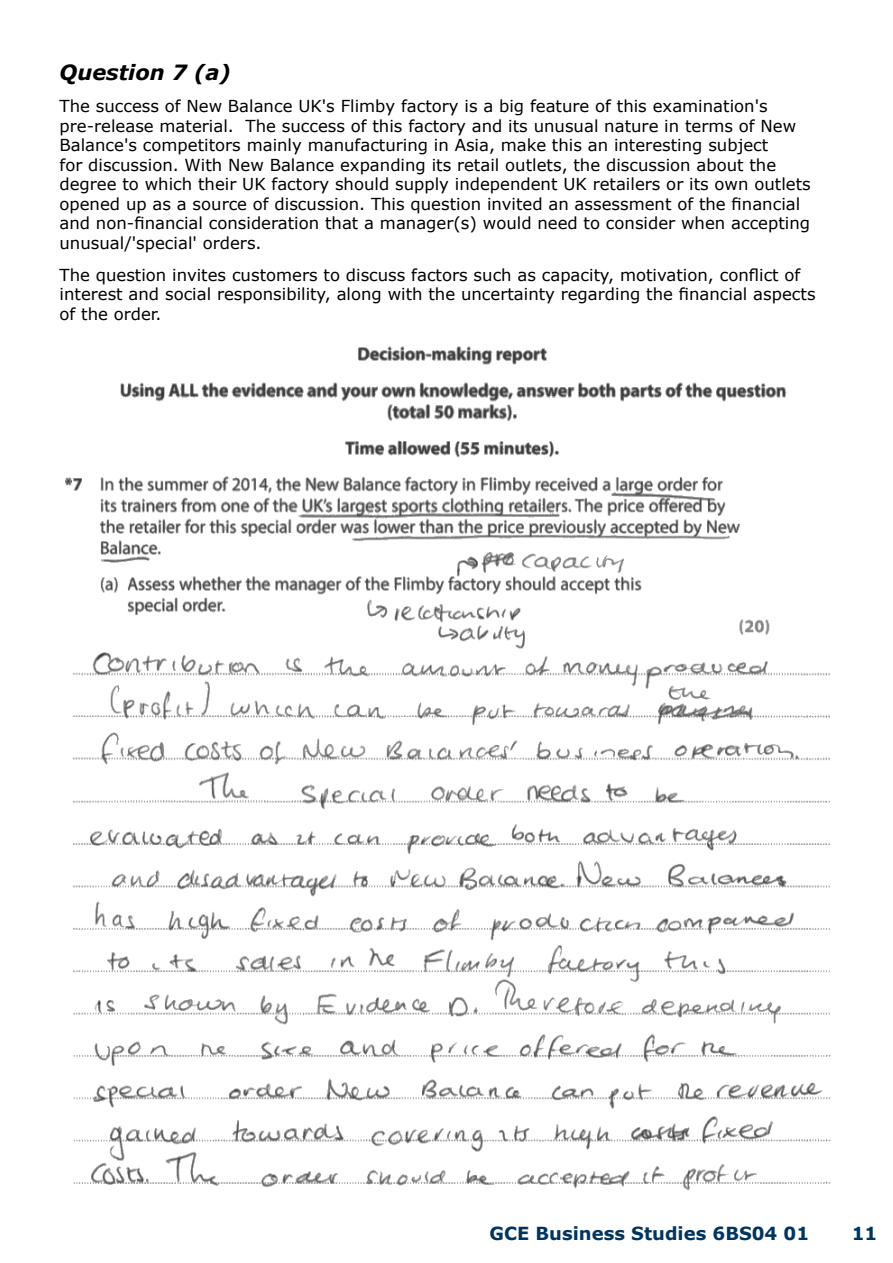
<style>
.page{position:relative;width:893px;height:1263px;background:#fff}
.page>*{position:absolute;margin:0;border:0;box-sizing:border-box;transform-origin:0 0}
.t1{font:italic 700 21px "Verdana";color:#000}
.t2{font:700 18px "Verdana";color:#00355f}
.t3{font:16.5px/19.5px "Verdana";color:#000}
</style>
<div class="page">
<img style="left:66px;top:346px;width:765px;height:845px">
<p class="t1" style="left:60px;top:59px;width:173px">Question 7 (a)</p>
<p class="t3" style="left:60px;top:97px;width:753px">The success of New Balance UK's Flimby factory is a big feature of this examination's pre-release material. The success of this factory and its unusual nature in terms of New Balance's competitors mainly manufacturing in Asia, make this an interesting subject<br>for discussion. With New Balance expanding its retail outlets, the discussion about the degree to which their UK factory should supply independent UK retailers or its own outlets opened up as a source of discussion. This question invited an assessment of the financial and non-financial consideration that a manager(s) would need to consider when accepting unusual/'special' orders.</p>
<p class="t3" style="left:60px;top:265px;width:758px">The question invites customers to discuss factors such as capacity, motivation, conflict of interest and social responsibility, along with the uncertainty regarding the financial aspects of the order.</p>
<p class="t2" style="left:489px;top:1222px;width:321px">GCE Business Studies 6BS04 01</p>
<p class="t2" style="left:852px;top:1222px;width:27px">11</p>
</div>
